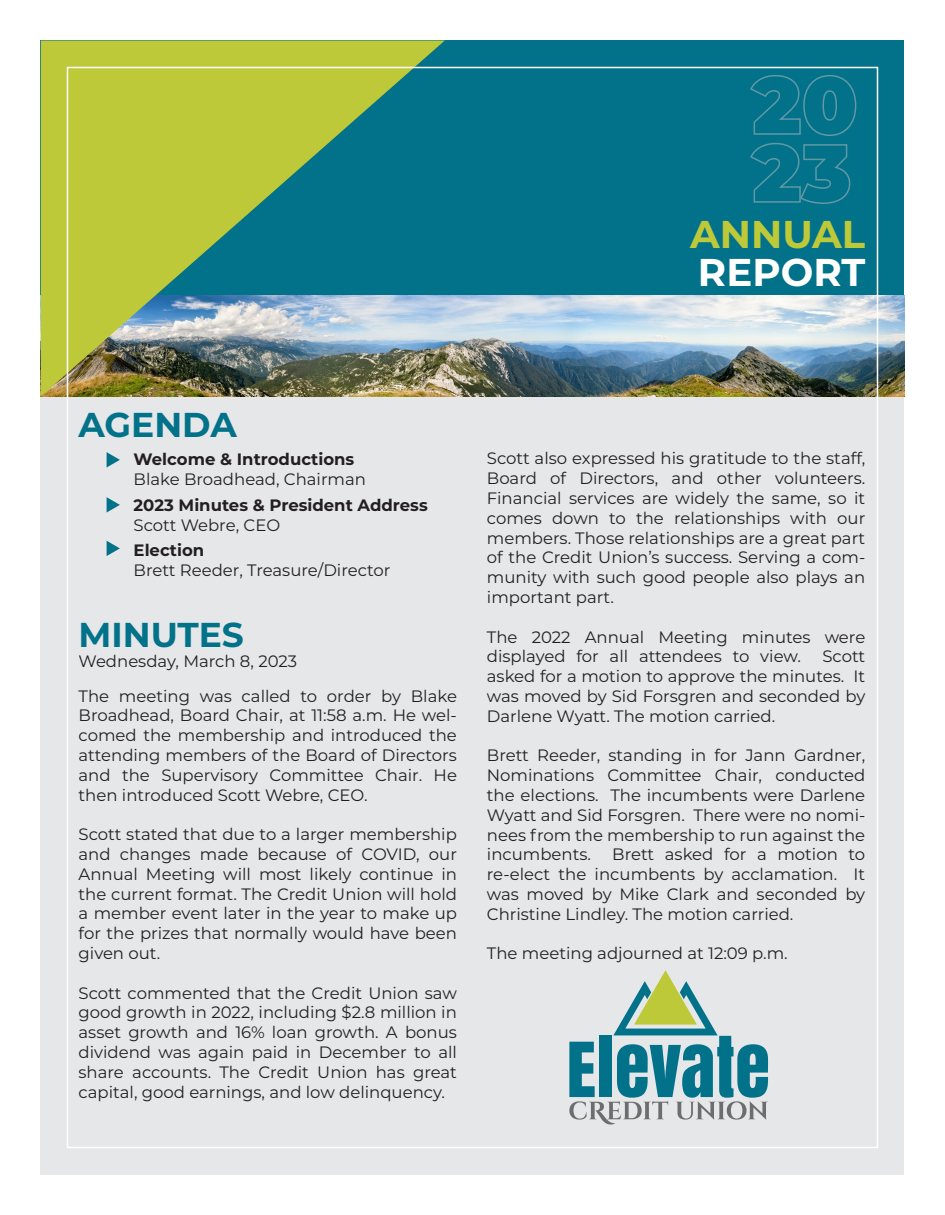
<style>
.page{position:relative;width:945px;height:1215px;background:#fff}
.page>*{position:absolute;margin:0;border:0;box-sizing:border-box;transform-origin:0 0}
.t1{font:700 38.7px "Montserrat";color:#bec939}
.t2{font:700 38.7px "Montserrat";color:#fff}
.t3{font:700 34.5px "Montserrat";color:#017289}
.t4{font:16.5px/19.8px "Montserrat";color:#231f20;text-align:justify}
.t5{font:700 16.5px "Montserrat";color:#231f20}
</style>
<div class="page">
<div style="left:40px;top:40px;width:864px;height:1134px;background:#017289"></div>
<div style="left:40px;top:396px;width:864px;height:778px;background:#e6e7e9"></div>
<img style="left:40px;top:296px;width:865px;height:101px">
<img style="left:41px;top:40px;width:404px;height:357px">
<svg style="left:750px;top:75px;width:107px;height:129px"></svg>
<svg style="left:107px;top:452px;width:13px;height:16px"></svg>
<svg style="left:107px;top:497px;width:13px;height:16px"></svg>
<svg style="left:107px;top:541px;width:13px;height:15px"></svg>
<svg style="left:569px;top:970px;width:199px;height:155px"></svg>
<h1 class="t1" style="left:690px;top:206px;width:177px">ANNUAL</h1>
<h1 class="t2" style="left:698px;top:244px;width:169px">REPORT</h1>
<h2 class="t3" style="left:79px;top:400px;width:160px">AGENDA</h2>
<p class="t5" style="left:134px;top:448px;width:222px">Welcome &amp; Introductions</p>
<p class="t4" style="left:134px;top:469px;width:234px">Blake Broadhead, Chairman</p>
<p class="t5" style="left:134px;top:493px;width:296px">2023 Minutes &amp; President Address</p>
<p class="t4" style="left:134px;top:514px;width:148px">Scott Webre, CEO</p>
<p class="t5" style="left:134px;top:538px;width:72px">Election</p>
<p class="t4" style="left:134px;top:559px;width:258px">Brett Reeder, Treasure/Director</p>
<h2 class="t3" style="left:79px;top:610px;width:167px">MINUTES</h2>
<p class="t4" style="left:79px;top:650px;width:220px">Wednesday, March 8, 2023</p>
<p class="t4" style="left:79px;top:685px;width:380px">The meeting was called to order by Blake Broadhead, Board Chair, at 11:58 a.m. He wel&shy;comed the membership and introduced the attending members of the Board of Directors and the Supervisory Committee Chair. He then introduced Scott Webre, CEO.</p>
<p class="t4" style="left:79px;top:824px;width:380px">Scott stated that due to a larger membership and changes made because of COVID, our Annual Meeting will most likely continue in the current format. The Credit Union will hold a member event later in the year to make up for the prizes that normally would have been given out.</p>
<p class="t4" style="left:79px;top:982px;width:380px">Scott commented that the Credit Union saw good growth in 2022, including $2.8 million in asset growth and 16% loan growth. A bonus dividend was again paid in December to all share accounts. The Credit Union has great capital, good earnings, and low delinquency.</p>
<p class="t4" style="left:487px;top:448px;width:380px">Scott also expressed his gratitude to the staff, Board of Directors, and other volunteers.<br>Financial services are widely the same, so it comes down to the relationships with our members. Those relationships are a great part of the Credit Union’s success. Serving a com&shy;munity with such good people also plays an important part.</p>
<p class="t4" style="left:487px;top:626px;width:380px">The 2022 Annual Meeting minutes were displayed for all attendees to view.</p>
<p class="t4" style="left:487px;top:646px;width:380px;text-indent:336px">Scott asked for a motion to approve the minutes. It was moved by Sid Forsgren and seconded by Darlene Wyatt. The motion carried.</p>
<p class="t4" style="left:487px;top:745px;width:380px">Brett Reeder, standing in for Jann Gardner, Nominations Committee Chair, conducted the elections. The incumbents were Darlene Wyatt and Sid Forsgren. There were no nomi&shy;nees from the membership to run against the incumbents.</p>
<p class="t4" style="left:487px;top:844px;width:380px;text-indent:125px">Brett asked for a motion to re-elect the incumbents by acclamation. It was moved by Mike Clark and seconded by Christine Lindley. The motion carried.</p>
<p class="t4" style="left:487px;top:943px;width:302px">The meeting adjourned at 12:09 p.m.</p>
</div>
